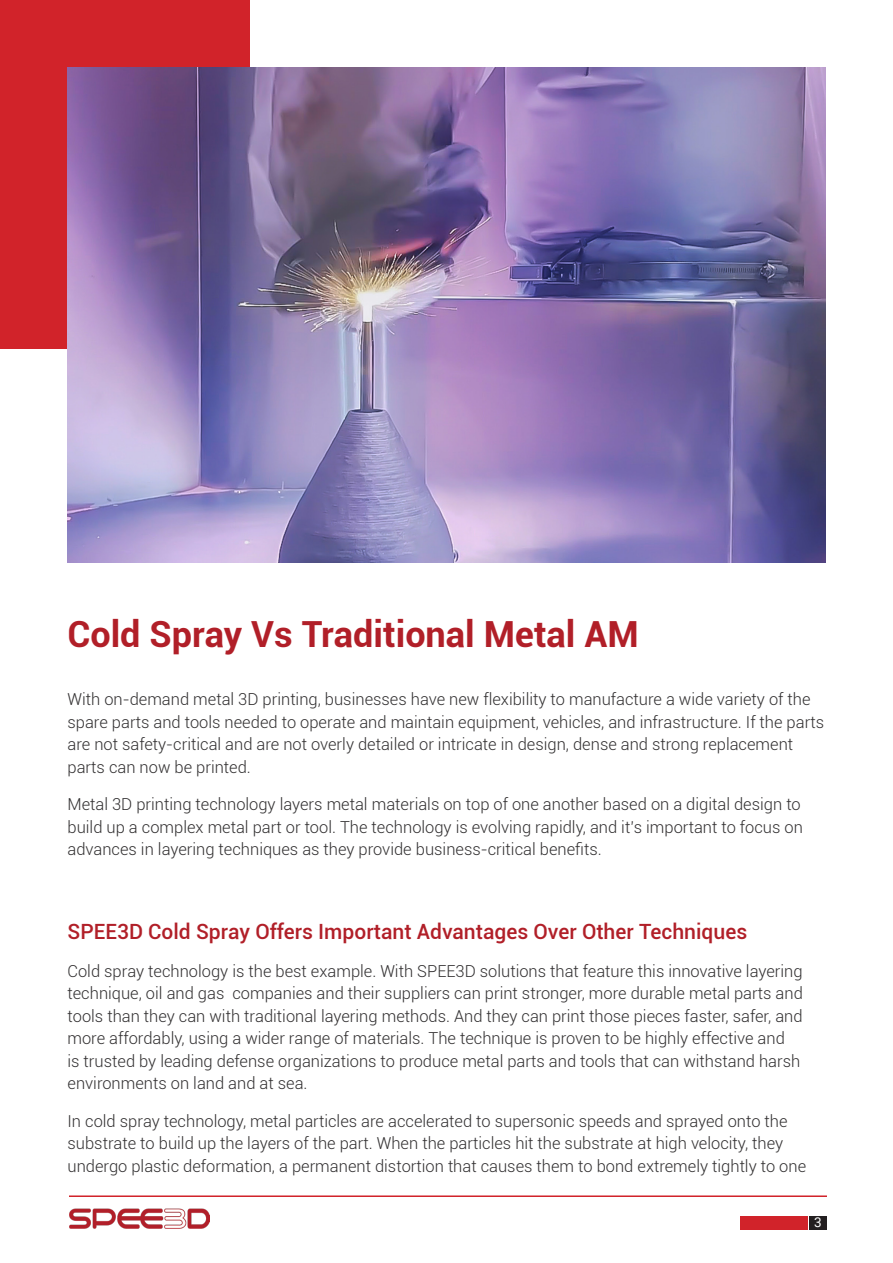
<style>
.page{position:relative;width:893px;height:1263px;background:#fff}
.page>*{position:absolute;margin:0;border:0;box-sizing:border-box;transform-origin:0 0}
.Roboto24_medium{font:700 36px "Roboto";color:#b11f28}
.body_text{font:500 21px "Roboto";color:#b11f28}
.body_text-2{font:300 16.5px/22.5px "Roboto";color:#312f30}
.t1{font:13.5px "Roboto";color:#fff}
</style>
<div class="page">
<img style="left:69px;top:1208px;width:140px;height:20px">
<hr style="left:69px;top:1195px;width:758px;height:2px;background:#d1232a">
<div style="left:740px;top:1216px;width:68px;height:14px;background:#d1232a"></div>
<div style="left:809px;top:1216px;width:18px;height:14px;background:#231f20"></div>
<div style="left:0;top:0;width:250px;height:348px;background:#d1232a"></div>
<img style="left:68px;top:68px;width:757px;height:495px">
<p class="Roboto24_medium" style="left:68px;top:608px;width:573px">Cold Spray Vs Traditional Metal AM</p>
<p class="body_text-2" style="left:68px;top:687px;width:758px">With on-demand metal 3D printing, businesses have new flexibility to manufacture a wide variety of the spare parts and tools needed to operate and maintain equipment, vehicles, and infrastructure. If the parts are not safety-critical and are not overly detailed or intricate in design, dense and strong replacement parts can now be printed.</p>
<p class="body_text-2" style="left:68px;top:792px;width:737px">Metal 3D printing technology layers metal materials on top of one another based on a digital design to build up a complex metal part or tool. The technology is evolving rapidly, and it’s important to focus on advances in layering techniques as they provide business-critical benefits.</p>
<p class="body_text" style="left:68px;top:917px;width:681px">SPEE3D Cold Spray Offers Important Advantages Over Other Techniques</p>
<p class="body_text-2" style="left:68px;top:959px;width:737px">Cold spray technology is the best example. With SPEE3D solutions that feature this innovative layering technique, oil and gas companies and their suppliers can print stronger, more durable metal parts and tools than they can with traditional layering methods. And they can print those pieces faster, safer, and more affordably, using a wider range of materials. The technique is proven to be highly effective and<br>is trusted by leading defense organizations to produce metal parts and tools that can withstand harsh environments on land and at sea.</p>
<p class="body_text-2" style="left:68px;top:1109px;width:740px">In cold spray technology, metal particles are accelerated to supersonic speeds and sprayed onto the substrate to build up the layers of the part. When the particles hit the substrate at high velocity, they undergo plastic deformation, a permanent distortion that causes them to bond extremely tightly to one</p>
<p class="t1" style="left:814px;top:1213px;width:9px">3</p>
</div>
